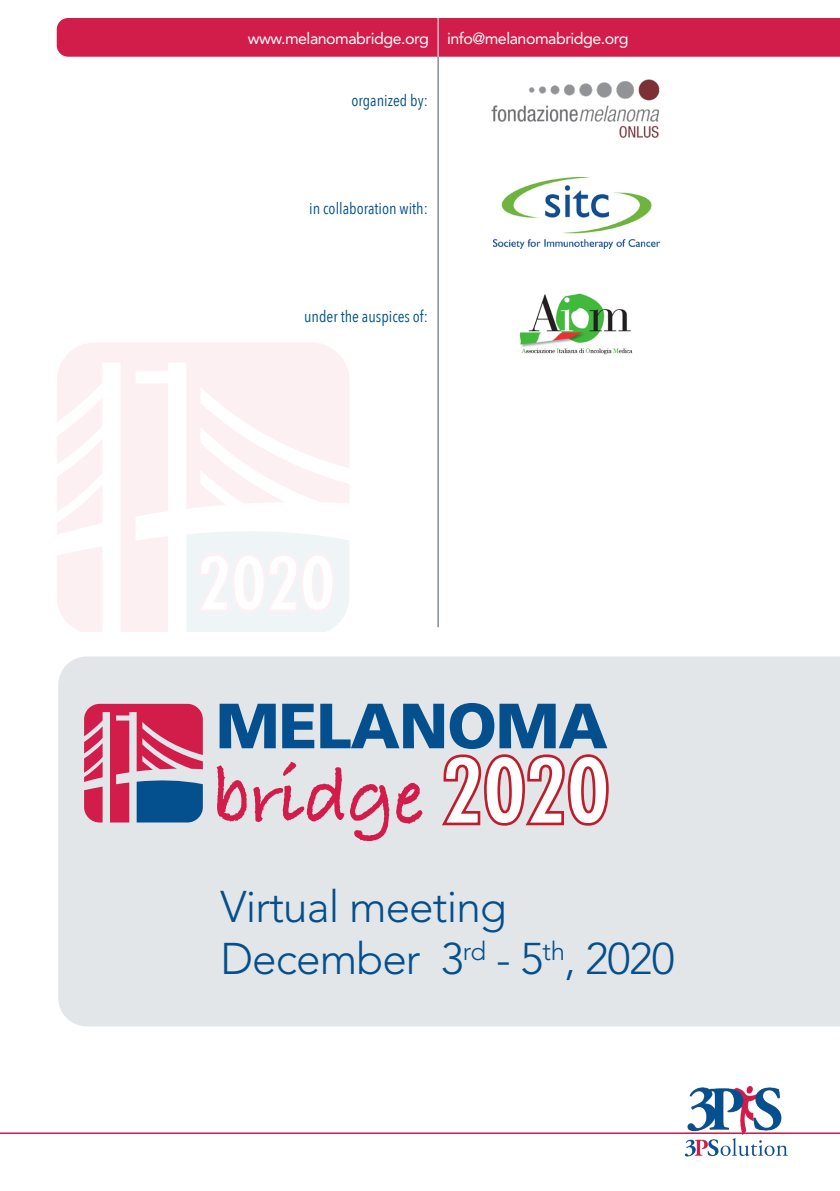
<style>
.page{position:relative;width:840px;height:1191px;background:#fff}
.page>*{position:absolute;margin:0;border:0;box-sizing:border-box;transform-origin:0 0}
.t1{font:700 79.8px "Bradley Hand ITCTT";letter-spacing:-.02em;color:#d21c49}
.t2{font:900 63.8px "Frutiger LT Std";letter-spacing:-.02em;color:#04508e}
.t3{font:300 44px "Avenir LT Std";letter-spacing:-.02em;color:#044f8c}
.t4{font:16px "Avenir Next Condensed";color:#01508b}
.t5{font:16px "Avenir LT Std";letter-spacing:-.03em;color:#fff}
.s1{font-family:"Futura Condensed BQ";font-size:95.6px;color:#fff}
</style>
<div class="page">
<img style="left:684px;top:1086px;width:104px;height:71px">
<hr style="left:0;top:1132px;width:839px;height:2px;background:#d21c49">
<img style="left:491px;top:79px;width:169px;height:59px">
<div style="left:57px;top:18px;width:782px;height:39px;background:#d21c4a"></div>
<img style="left:519px;top:293px;width:114px;height:62px">
<div style="left:58px;top:656px;width:781px;height:370px;background:#e2e6e8"></div>
<hr style="left:437px;top:57px;width:1px;height:570px;background:#3f596b">
<hr style="left:437px;top:4px;width:1px;height:53px;background:#fff">
<img style="left:493px;top:178px;width:166px;height:70px">
<svg style="left:84px;top:704px;width:119px;height:118px;background:#af5e83"></svg>
<svg style="left:439px;top:753px;width:170px;height:99px;background:#dbc3c8"></svg>
<svg style="left:57px;top:343px;width:292px;height:288px;fill:#fcf0f3"></svg>
<svg style="left:57px;top:546px;width:45px;height:85px"></svg>
<svg style="left:186px;top:529px;width:163px;height:102px"></svg>
<p class="t5" style="left:248px;top:29px;width:382px">www.melanomabridge.org info@melanomabridge.org</p>
<p class="t4" style="left:351px;top:87px;width:78px">organized by:</p>
<p class="t4" style="left:309px;top:195px;width:120px">in collaboration with:</p>
<p class="t4" style="left:304px;top:303px;width:125px">under the auspices of:</p>
<p class="t2" style="left:216px;top:687px;width:393px">MELANOMA</p>
<p class="t1" style="left:212px;top:736px;width:398px">bridge <span class="s1">2020</span></p>
<p class="t3" style="left:220px;top:881px;width:288px">Virtual meeting</p>
<p class="t3" style="left:220px;top:933px;width:455px">December 3<sup>rd</sup> - 5<sup>th</sup>, 2020</p>
</div>
